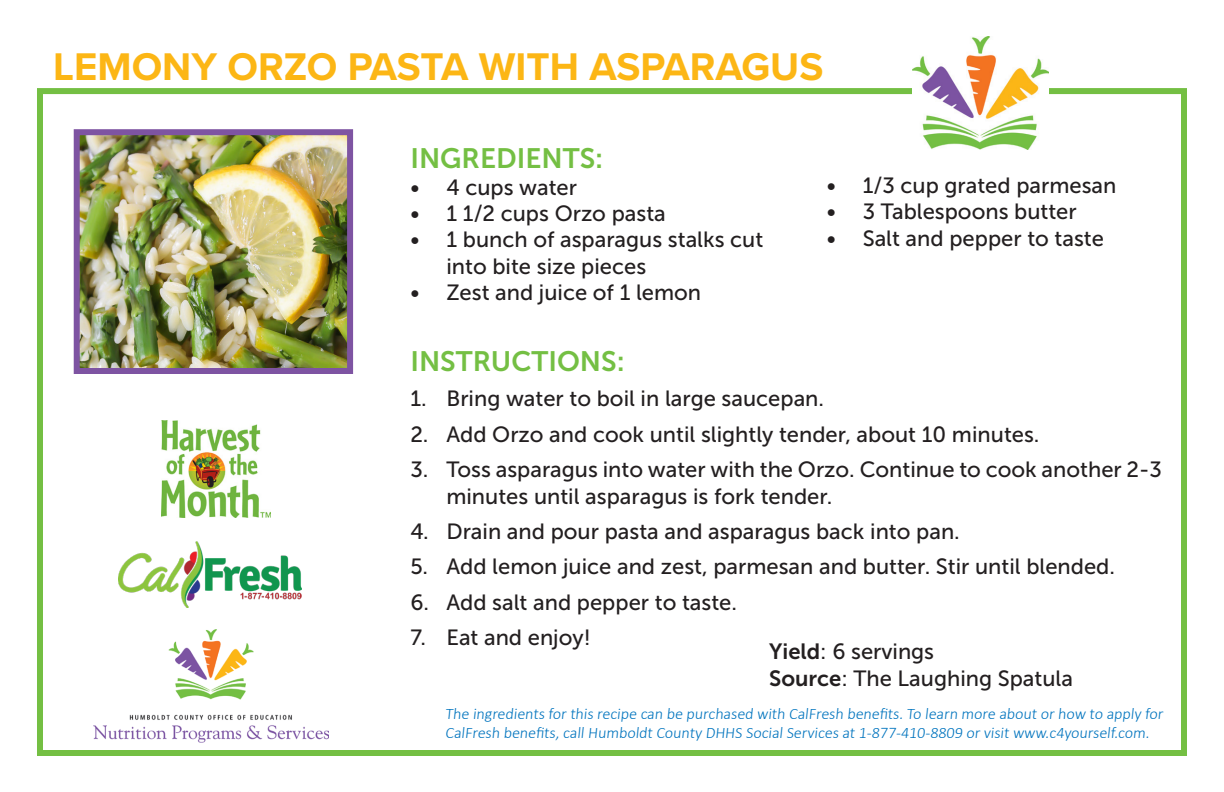
<style>
.page{position:relative;width:1224px;height:792px;background:#fff}
.page>*{position:absolute;margin:0;border:0;box-sizing:border-box;transform-origin:0 0}
.t1{font:700 40px "Proxima Nova";color:#fcb615}
.t2{font:28px "Museo Sans 700";color:#74bf43}
.t3{font:22px/26.4px "Museo Sans 500";color:#231f20}
.t4{font:300 16px/19.2px "Calibri";color:#0074be}
.s1{font-family:"Museo Sans 700"}
</style>
<div class="page">
<div style="left:37px;top:88px;width:1150px;height:668px;border:6px solid #74bf43"></div>
<img style="left:912px;top:37px;width:136px;height:112px">
<img style="left:94px;top:629px;width:234px;height:114px">
<img style="left:118px;top:541px;width:184px;height:66px">
<img style="left:161px;top:421px;width:110px;height:96px">
<img style="left:81px;top:136px;width:265px;height:231px">
<div style="left:74px;top:129px;width:279px;height:245px;border:6px solid #7e54a2"></div>
<p class="t1" style="left:53px;top:36px;width:772px">LEMONY ORZO PASTA WITH ASPARAGUS</p>
<p class="t2" style="left:410px;top:143px;width:194px">INGREDIENTS:</p>
<p class="t3" style="left:410px;top:174px;width:168px">• 4 cups water</p>
<p class="t3" style="left:410px;top:200px;width:257px">• 1 1/2 cups Orzo pasta</p>
<p class="t3" style="left:446px;top:227px;width:318px;text-indent:-36px">• 1 bunch of asparagus stalks cut into bite size pieces</p>
<p class="t3" style="left:410px;top:279px;width:292px">• Zest and juice of 1 lemon</p>
<p class="t3" style="left:827px;top:172px;width:291px">• 1/3 cup grated parmesan</p>
<p class="t3" style="left:827px;top:198px;width:252px">• 3 Tablespoons butter</p>
<p class="t3" style="left:827px;top:225px;width:279px">• Salt and pepper to taste</p>
<p class="t2" style="left:410px;top:346px;width:216px">INSTRUCTIONS:</p>
<p class="t3" style="left:410px;top:386px;width:415px">1. Bring water to boil in large saucepan.</p>
<p class="t3" style="left:410px;top:421px;width:631px">2. Add Orzo and cook until slightly tender, about 10 minutes.</p>
<p class="t3" style="left:446px;top:456px;width:717px;text-indent:-36px">3. Toss asparagus into water with the Orzo. Continue to cook another 2-3 minutes until asparagus is fork tender.</p>
<p class="t3" style="left:410px;top:518px;width:551px">4. Drain and pour pasta and asparagus back into pan.</p>
<p class="t3" style="left:410px;top:554px;width:706px">5. Add lemon juice and zest, parmesan and butter. Stir until blended.</p>
<p class="t3" style="left:410px;top:589px;width:328px">6. Add salt and pepper to taste.</p>
<p class="t3" style="left:410px;top:624px;width:182px">7. Eat and enjoy!</p>
<p class="t3" style="left:769px;top:639px;width:166px"><span class="s1">Yield</span>: 6 servings</p>
<p class="t3" style="left:769px;top:665px;width:305px"><span class="s1">Source</span>: The Laughing Spatula</p>
<p class="t4" style="left:445px;top:704px;width:721px">The ingredients for this recipe can be purchased with CalFresh benefits. To learn more about or how to apply for<br>CalFresh benefits, call Humboldt County DHHS Social Services at 1-877-410-8809 or visit www.c4yourself.com.</p>
</div>
